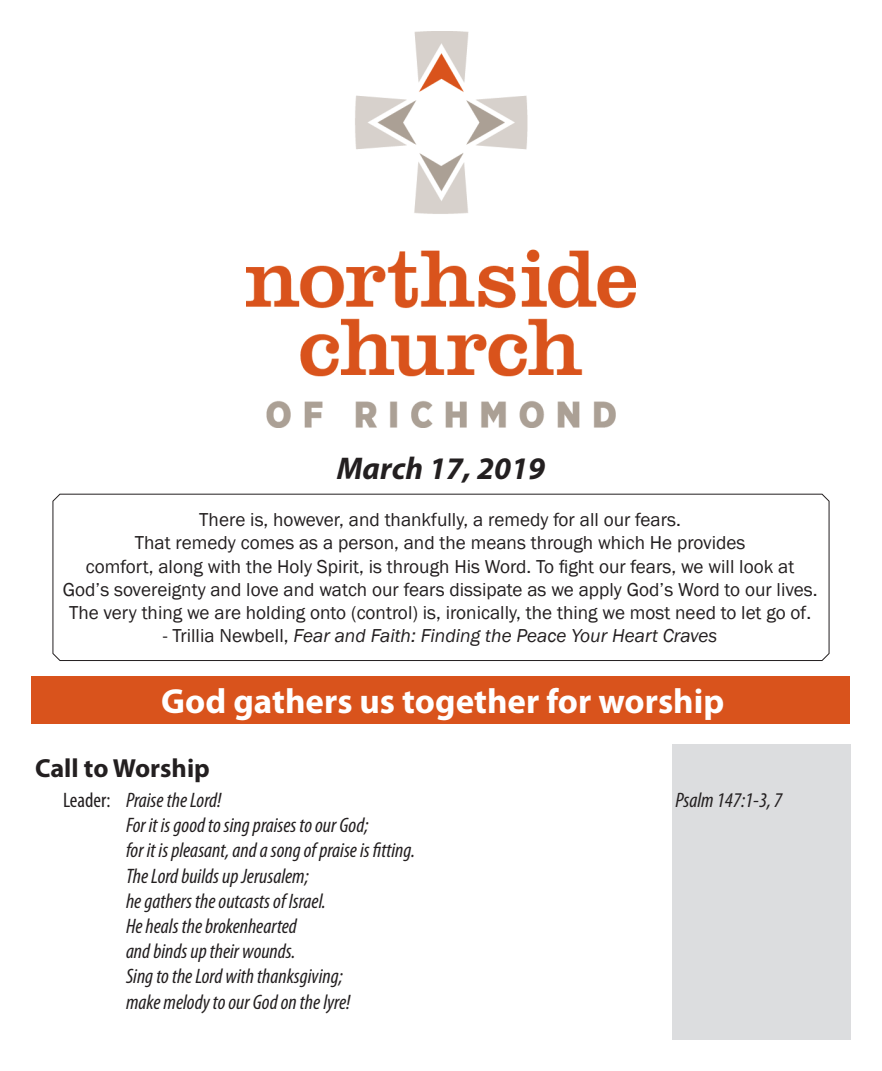
<style>
.page{position:relative;width:882px;height:1071px;background:#fff}
.page>*{position:absolute;margin:0;border:0;box-sizing:border-box;transform-origin:0 0}
.t1{font:700 35px "Myriad Pro";color:#fff}
.t2{font:italic 700 31.5px "Myriad Pro";color:#231f20}
.t3{font:700 26.25px "Myriad Pro";color:#231f20}
.t4{font:italic condensed 21px "Myriad Pro";color:#231f20}
.t5{font:19.25px "Franklin Gothic";color:#231f20}
.t6{font:italic 19.25px "Franklin Gothic";color:#231f20}
.s1{font-style:normal}
</style>
<div class="page">
<div style="left:672px;top:744px;width:178px;height:296px;background:#dcdddf"></div>
<svg style="left:52px;top:493px;width:778px;height:168px"></svg>
<div style="left:32px;top:676px;width:818px;height:47px;background:#d9531c"></div>
<img style="left:247px;top:32px;width:388px;height:396px">
<p class="t2" style="left:337px;top:447px;width:210px">March 17, 2019</p>
<p class="t5" style="left:199px;top:508px;width:483px">There is, however, and thankfully, a remedy for all our fears.</p>
<p class="t5" style="left:135px;top:531px;width:612px">That remedy comes as a person, and the means through which He provides</p>
<p class="t5" style="left:86px;top:554px;width:710px">comfort, along with the Holy Spirit, is through His Word. To fight our fears, we will look at</p>
<p class="t5" style="left:63px;top:577px;width:756px">God’s sovereignty and love and watch our fears dissipate as we apply God’s Word to our lives.</p>
<p class="t5" style="left:69px;top:600px;width:744px">The very thing we are holding onto (control) is, ironically, the thing we most need to let go of.</p>
<p class="t6" style="left:163px;top:623px;width:556px"><span class="s1">- Trillia Newbell,</span> Fear and Faith: Finding the Peace Your Heart Craves</p>
<p class="t1" style="left:161px;top:678px;width:565px">God gathers us together for worship</p>
<p class="t3" style="left:35px;top:752px;width:176px">Call to Worship</p>
<p class="t4" style="left:63px;top:787px;width:160px"><span class="s1">Leader:</span> Praise the Lord!</p>
<p class="t4" style="left:126px;top:813px;width:244px">For it is good to sing praises to our God;</p>
<p class="t4" style="left:126px;top:838px;width:291px">for it is pleasant, and a song of praise is fitting.</p>
<p class="t4" style="left:126px;top:863px;width:184px">The Lord builds up Jerusalem;</p>
<p class="t4" style="left:126px;top:888px;width:201px">he gathers the outcasts of Israel.</p>
<p class="t4" style="left:126px;top:913px;width:173px">He heals the brokenhearted</p>
<p class="t4" style="left:126px;top:939px;width:171px">and binds up their wounds.</p>
<p class="t4" style="left:126px;top:964px;width:218px">Sing to the Lord with thanksgiving;</p>
<p class="t4" style="left:126px;top:989px;width:226px">make melody to our God on the lyre!</p>
<p class="t4" style="left:676px;top:787px;width:108px">Psalm 147:1-3, 7</p>
</div>
